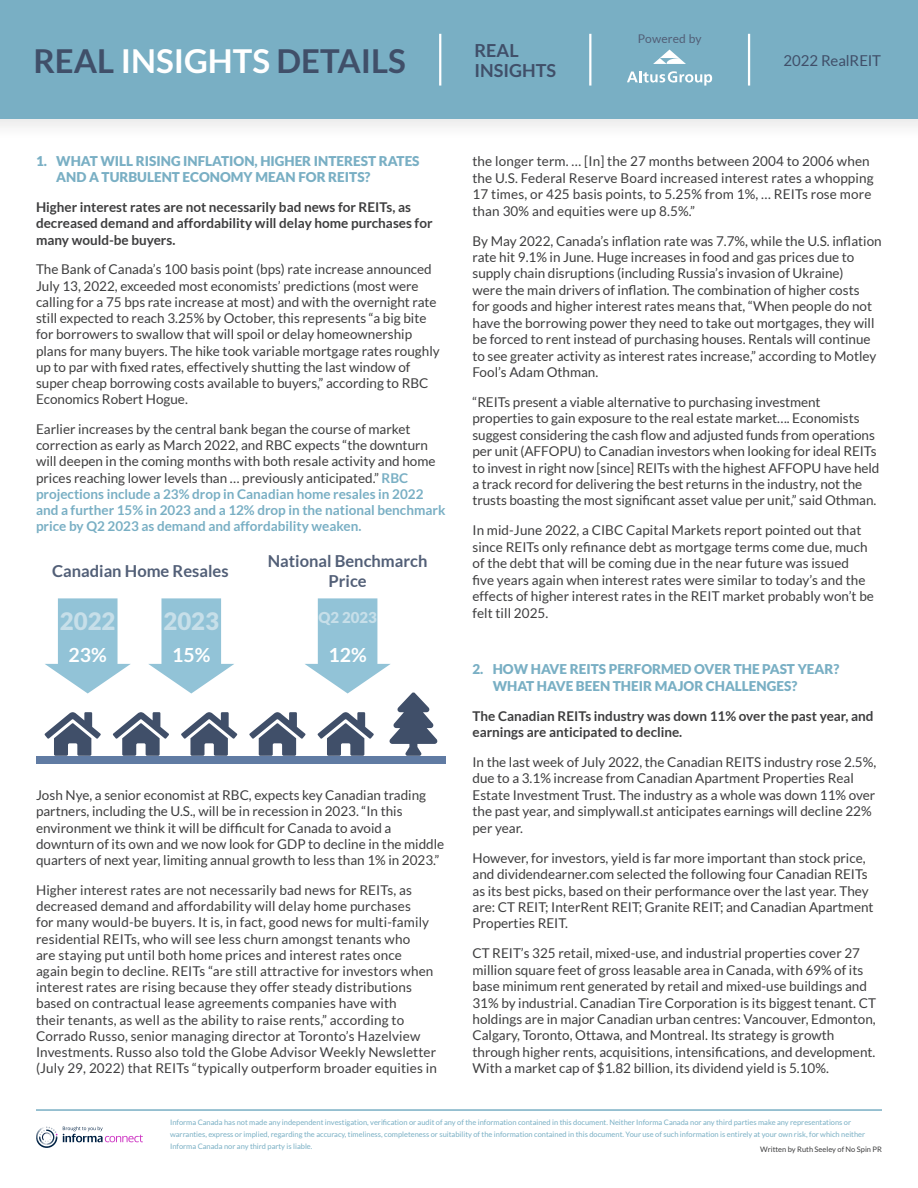
<style>
.page{position:relative;width:918px;height:1188px;background:#fff}
.page>*{position:absolute;margin:0;border:0;box-sizing:border-box;transform-origin:0 0}
.t1{font:700 33px "Lato";color:#404f69}
.Body{font:900 24px "Lato";color:#c7dfe9}
.Body-2{font:700 19.5px "Lato";color:#fff}
.t2{font:700 18px/19.5px "Lato";color:#404f69}
.Body-3{font:700 16.5px/19.8px "Lato";color:#525f77;text-align:center}
.t3{font:15px "Lato";letter-spacing:-.005em;color:#404f69}
.Body-4{font:900 15px "Lato";color:#c7dfe9}
.Body-5{font:13.5px/16.5px "Lato";color:#3e3e3f}
.Body-Bold{font:700 13.5px/16.2px "Lato";color:#3e3e3f}
.t4{font:900 13.5px/16.2px "Lato";color:#79afc4}
.t5{font:12px "Lato";letter-spacing:.015em;color:#525f77}
.t6{font:7.5px/12px "Lato";color:#79afc4}
.t7{font:7.5px "Lato";color:#3e3e3f}
.s1{color:#fff}
.s2{font-weight:700;color:#79afc4}
</style>
<div class="page">
<div style="left:0;top:0;width:918px;height:142px;background:#f8f7f8"></div>
<div style="left:0;top:0;width:918px;height:119px;background:#79afc4"></div>
<hr style="left:36px;top:1109px;width:846px;height:2px;background:#79afc4">
<svg style="left:36px;top:1126px;width:107px;height:22px"></svg>
<hr style="left:439px;top:34px;width:2px;height:52px;background:#fff">
<hr style="left:589px;top:34px;width:2px;height:52px;background:#fff">
<svg style="left:627px;top:71px;width:85px;height:15px"></svg>
<svg style="left:653px;top:50px;width:33px;height:14px"></svg>
<hr style="left:748px;top:34px;width:2px;height:52px;background:#fff">
<svg style="left:45px;top:598px;width:86px;height:96px"></svg>
<svg style="left:148px;top:598px;width:86px;height:96px"></svg>
<div style="left:36px;top:756px;width:410px;height:8px;background:#607ba3"></div>
<svg style="left:249px;top:598px;width:189px;height:158px"></svg>
<svg style="left:181px;top:712px;width:56px;height:44px"></svg>
<svg style="left:113px;top:712px;width:56px;height:44px"></svg>
<svg style="left:45px;top:712px;width:56px;height:44px"></svg>
<p class="t5" style="left:638px;top:32px;width:65px">Powered by</p>
<h1 class="t1" style="left:33px;top:42px;width:374px">REAL <span class="s1">INSIGHTS</span> DETAILS</h1>
<h3 class="t2" style="left:475px;top:41px;width:83px">REAL<br>INSIGHTS</h3>
<p class="t3" style="left:783px;top:52px;width:99px">2022 RealREIT</p>
<p class="t4" style="left:56px;top:153px;width:365px;text-indent:-20px">1. WHAT WILL RISING INFLATION, HIGHER INTEREST RATES<br>AND A TURBULENT ECONOMY MEAN FOR REITS?</p>
<p class="Body-Bold" style="left:36px;top:199px;width:398px">Higher interest rates are not necessarily bad news for REITs, as decreased demand and affordability will delay home purchases for many would-be buyers.</p>
<p class="Body-5" style="left:36px;top:261px;width:405px">The Bank of Canada’s 100 basis point (bps) rate increase announced July 13, 2022, exceeded most economists’ predictions (most were calling for a 75 bps rate increase at most) and with the overnight rate still expected to reach 3.25% by October, this represents “a big bite for borrowers to swallow that will spoil or delay homeownership plans for many buyers. The hike took variable mortgage rates roughly up to par with fixed rates, effectively shutting the last window of super cheap borrowing costs available to buyers,” according to RBC Economics Robert Hogue.</p>
<p class="Body-5" style="left:36px;top:421px;width:411px">Earlier increases by the central bank began the course of market correction as early as March 2022, and RBC expects “the downturn will deepen in the coming months with both resale activity and home prices reaching lower levels than … previously anticipated.” <span class="s2">RBC projections include a 23% drop in Canadian home resales in 2022 and a further 15% in 2023 and a 12% drop in the national benchmark price by Q2 2023 as demand and affordability weaken.</span></p>
<p class="Body-3" style="left:52px;top:561px;width:178px">Canadian Home Resales</p>
<p class="Body-3" style="left:268px;top:551px;width:161px">National Benchmarch<br>Price</p>
<p class="Body" style="left:60px;top:607px;width:57px">2022</p>
<p class="Body" style="left:163px;top:607px;width:57px">2023</p>
<p class="Body-4" style="left:318px;top:609px;width:60px">Q2 2023</p>
<p class="Body-2" style="left:69px;top:644px;width:40px">23%</p>
<p class="Body-2" style="left:172px;top:644px;width:40px">15%</p>
<p class="Body-2" style="left:328px;top:644px;width:40px">12%</p>
<p class="Body-5" style="left:36px;top:787px;width:410px">Josh Nye, a senior economist at RBC, expects key Canadian trading partners, including the U.S., will be in recession in 2023. “In this environment we think it will be difficult for Canada to avoid a downturn of its own and we now look for GDP to decline in the middle quarters of next year, limiting annual growth to less than 1% in 2023.”</p>
<p class="Body-5" style="left:36px;top:882px;width:402px">Higher interest rates are not necessarily bad news for REITs, as decreased demand and affordability will delay home purchases<br>for many would-be buyers. It is, in fact, good news for multi-family residential REITs, who will see less churn amongst tenants who<br>are staying put until both home prices and interest rates once again begin to decline. REITs “are still attractive for investors when interest rates are rising because they offer steady distributions based on contractual lease agreements companies have with<br>their tenants, as well as the ability to raise rents,” according to Corrado Russo, senior managing director at Toronto’s Hazelview Investments. Russo also told the Globe Advisor Weekly Newsletter (July 29, 2022) that REITs “typically outperform broader equities in</p>
<p class="Body-5" style="left:472px;top:153px;width:403px">the longer term. … [In] the 27 months between 2004 to 2006 when the U.S. Federal Reserve Board increased interest rates a whopping 17 times, or 425 basis points, to 5.25% from 1%, … REITs rose more than 30% and equities were up 8.5%.”</p>
<p class="Body-5" style="left:472px;top:232px;width:411px">By May 2022, Canada’s inflation rate was 7.7%, while the U.S. inflation rate hit 9.1% in June. Huge increases in food and gas prices due to supply chain disruptions (including Russia’s invasion of Ukraine)<br>were the main drivers of inflation. The combination of higher costs<br>for goods and higher interest rates means that, “When people do not have the borrowing power they need to take out mortgages, they will be forced to rent instead of purchasing houses. Rentals will continue to see greater activity as interest rates increase,” according to Motley Fool’s Adam Othman.</p>
<p class="Body-5" style="left:472px;top:394px;width:408px">“REITs present a viable alternative to purchasing investment properties to gain exposure to the real estate market…. Economists suggest considering the cash flow and adjusted funds from operations per unit (AFFOPU) to Canadian investors when looking for ideal REITs to invest in right now [since] REITs with the highest AFFOPU have held a track record for delivering the best returns in the industry, not the trusts boasting the most significant asset value per unit,” said Othman.</p>
<p class="Body-5" style="left:472px;top:522px;width:403px">In mid-June 2022, a CIBC Capital Markets report pointed out that since REITs only refinance debt as mortgage terms come due, much of the debt that will be coming due in the near future was issued five years again when interest rates were similar to today’s and the effects of higher interest rates in the REIT market probably won’t be felt till 2025.</p>
<p class="t4" style="left:493px;top:661px;width:348px;text-indent:-20px">2. HOW HAVE REITS PERFORMED OVER THE PAST YEAR?<br>WHAT HAVE BEEN THEIR MAJOR CHALLENGES?</p>
<p class="Body-Bold" style="left:472px;top:707px;width:403px">The Canadian REITs industry was down 11% over the past year, and earnings are anticipated to decline.</p>
<p class="Body-5" style="left:472px;top:754px;width:405px">In the last week of July 2022, the Canadian REITS industry rose 2.5%, due to a 3.1% increase from Canadian Apartment Properties Real Estate Investment Trust. The industry as a whole was down 11% over the past year, and simplywall.st anticipates earnings will decline 22% per year.</p>
<p class="Body-5" style="left:472px;top:849px;width:403px">However, for investors, yield is far more important than stock price, and dividendearner.com selected the following four Canadian REITs as its best picks, based on their performance over the last year. They are: CT REIT; InterRent REIT; Granite REIT; and Canadian Apartment Properties REIT.</p>
<p class="Body-5" style="left:472px;top:945px;width:405px">CT REIT’s 325 retail, mixed-use, and industrial properties cover 27 million square feet of gross leasable area in Canada, with 69% of its base minimum rent generated by retail and mixed-use buildings and 31% by industrial. Canadian Tire Corporation is its biggest tenant. CT holdings are in major Canadian urban centres: Vancouver, Edmonton, Calgary, Toronto, Ottawa, and Montreal. Its strategy is growth through higher rents, acquisitions, intensifications, and development.<br>With a market cap of $1.82 billion, its dividend yield is 5.10%.</p>
<p class="t6" style="left:170px;top:1116px;width:697px">Informa Canada has not made any independent investigation, verification or audit of any of the information contained in this document. Neither Informa Canada nor any third parties make any representations or warranties, express or implied, regarding the accuracy, timeliness, completeness or suitability of the information contained in this document. Your use of such information is entirely at your own risk, for which neither<br>Informa Canada nor any third party is liable.</p>
<p class="t7" style="left:760px;top:1145px;width:123px">Written by Ruth Seeley of No Spin PR</p>
</div>
